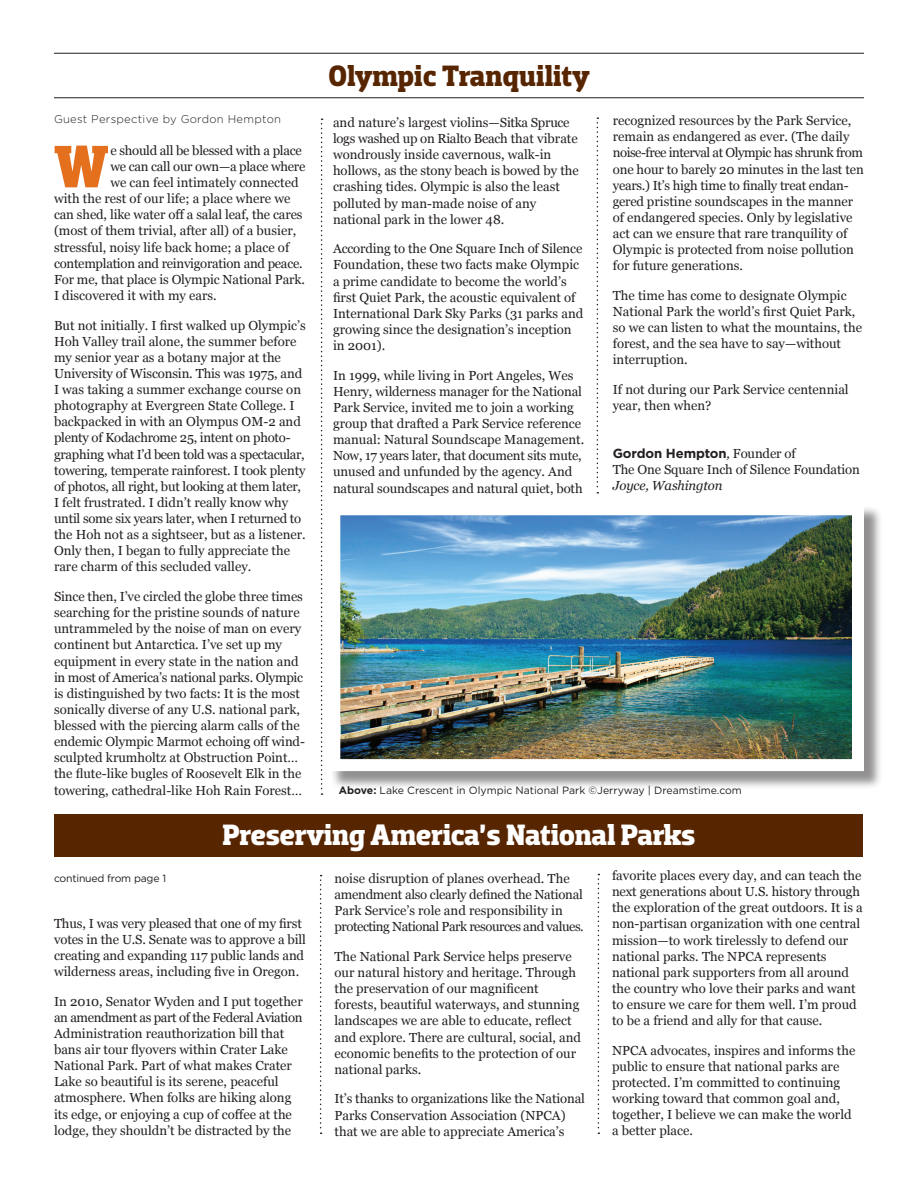
<style>
.page{position:relative;width:918px;height:1188px;background:#fff}
.page>*{position:absolute;margin:0;border:0;box-sizing:border-box;transform-origin:0 0}
.NEW_body_text{font:700 60.6px "Dobra Slab";color:#e4701e}
.NEW_Headline{font:700 30px "Dobra Slab";letter-spacing:-.015em;color:#fff}
.NEW_Headline-2{font:700 30px "Dobra Slab";color:#572500}
.NEW_body_text-2{font:13.2px/16.2px "Georgia";color:#231f20}
.NEW_body_text-3{font:13.2px/16.2px "Georgia";letter-spacing:-.02em;color:#231f20}
.NEW_Byline{font:300 11.25px "Gotham";letter-spacing:.025em;color:#231f20}
.NEW_Caption{font:10.5px "Gotham";color:#231f20}
.NEW_Sans_Sidebar_tex{font:10.5px "Gotham";letter-spacing:-.02em;color:#231f20}
.s1{font-family:"Gotham";font-weight:700}
.s2{font-style:italic}
.s3{font-weight:700}
</style>
<div class="page">
<div style="left:331px;top:506px;width:551px;height:284px;background:#231f20;opacity:.5"></div>
<img style="left:341px;top:516px;width:510px;height:242px">
<svg style="left:321px;top:118px;width:2px;height:677px"></svg>
<svg style="left:597px;top:117px;width:1px;height:377px"></svg>
<hr style="left:54px;top:53px;width:810px;height:1px;background:#231f20">
<hr style="left:54px;top:97px;width:810px;height:1px;background:#231f20">
<svg style="left:320px;top:875px;width:2px;height:259px"></svg>
<svg style="left:598px;top:874px;width:1px;height:260px"></svg>
<div style="left:55px;top:814px;width:808px;height:43px;background:#572500"></div>
<p class="NEW_Byline" style="left:54px;top:112px;width:229px">Guest Perspective by Gordon Hempton</p>
<p class="NEW_body_text" style="left:54px;top:131px;width:56px">W</p>
<p class="NEW_body_text-3" style="left:110px;top:142px;width:193px">e should all be blessed with a place</p>
<p class="NEW_body_text-3" style="left:110px;top:158px;width:196px">we can call our own—a place where</p>
<p class="NEW_body_text-2" style="left:110px;top:174px;width:190px">we can feel intimately connected</p>
<p class="NEW_body_text-2" style="left:54px;top:190px;width:238px">with the rest of our life; a place where we</p>
<p class="NEW_body_text-2" style="left:54px;top:206px;width:250px">can shed, like water off a salal leaf, the cares</p>
<p class="NEW_body_text-2" style="left:54px;top:222px;width:244px">(most of them trivial, after all) of a busier,</p>
<p class="NEW_body_text-2" style="left:54px;top:238px;width:237px">stressful, noisy life back home; a place of</p>
<p class="NEW_body_text-3" style="left:54px;top:254px;width:250px">contemplation and reinvigoration and peace.</p>
<p class="NEW_body_text-2" style="left:54px;top:271px;width:252px">For me, that place is Olympic National Park.</p>
<p class="NEW_body_text-2" style="left:54px;top:287px;width:164px">I discovered it with my ears.</p>
<p class="NEW_body_text-2" style="left:54px;top:316px;width:253px">But not initially. I first walked up Olympic’s Hoh Valley trail alone, the summer before my senior year as a botany major at the University of Wisconsin. This was 1975, and I was taking a summer exchange course on photography at Evergreen State College. I backpacked in with an Olympus OM-2 and plenty of Kodachrome 25, intent on photo&shy;graphing what I’d been told was a spectacular, towering, temperate rainforest. I took plenty of photos, all right, but looking at them later, I felt frustrated. I didn’t really know why until some six years later, when I returned to the Hoh not as a sightseer, but as a listener.<br>Only then, I began to fully appreciate the rare charm of this secluded valley.</p>
<p class="NEW_body_text-2" style="left:54px;top:588px;width:252px">Since then, I’ve circled the globe three times searching for the pristine sounds of nature untrammeled by the noise of man on every continent but Antarctica. I’ve set up my equipment in every state in the nation and in most of America’s national parks. Olympic is distinguished by two facts: It is the most sonically diverse of any U.S. national park, blessed with the piercing alarm calls of the endemic Olympic Marmot echoing off wind&shy;sculpted krumholtz at Obstruction Point… the flute-like bugles of Roosevelt Elk in the towering, cathedral-like Hoh Rain Forest…</p>
<p class="NEW_Headline-2" style="left:328px;top:58px;width:263px">Olympic Tranquility</p>
<p class="NEW_body_text-2" style="left:333px;top:114px;width:247px">and nature’s largest violins—Sitka Spruce logs washed up on Rialto Beach that vibrate wondrously inside cavernous, walk-in hollows, as the stony beach is bowed by the crashing tides. Olympic is also the least polluted by man-made noise of any national park in the lower 48.</p>
<p class="NEW_body_text-2" style="left:333px;top:240px;width:252px">According to the One Square Inch of Silence Foundation, these two facts make Olympic a prime candidate to become the world’s first Quiet Park, the acoustic equivalent of International Dark Sky Parks (31 parks and growing since the designation’s inception in 2001).</p>
<p class="NEW_body_text-2" style="left:333px;top:366px;width:253px">In 1999, while living in Port Angeles, Wes Henry, wilderness manager for the National Park Service, invited me to join a working group that drafted a Park Service reference manual: Natural Soundscape Management.<br>Now, 17 years later, that document sits mute, unused and unfunded by the agency. And natural soundscapes and natural quiet, both</p>
<p class="NEW_body_text-2" style="left:613px;top:112px;width:252px">recognized resources by the Park Service, remain as endangered as ever. (The daily noise-free interval at Olympic has shrunk from one hour to barely 20 minutes in the last ten years.) It’s high time to finally treat endan&shy;gered pristine soundscapes in the manner of endangered species. Only by legislative act can we ensure that rare tranquility of Olympic is protected from noise pollution for future generations.</p>
<p class="NEW_body_text-2" style="left:613px;top:287px;width:251px">The time has come to designate Olympic National Park the world’s first Quiet Park, so we can listen to what the mountains, the forest, and the sea have to say—without interruption.</p>
<p class="NEW_body_text-2" style="left:613px;top:381px;width:237px">If not during our Park Service centennial year, then when?</p>
<p class="NEW_body_text-2" style="left:613px;top:445px;width:249px"><span class="s1">Gordon Hempton</span><span class="s2">,</span> Founder of<br>The One Square Inch of Silence Foundation<br><span class="s2">Joyce, Washington</span></p>
<p class="NEW_Caption" style="left:339px;top:784px;width:405px"><span class="s3">Above:</span> Lake Crescent in Olympic National Park ©Jerryway | Dreamstime.com</p>
<p class="NEW_Headline" style="left:222px;top:817px;width:475px">Preserving America’s National Parks</p>
<p class="NEW_Sans_Sidebar_tex" style="left:54px;top:872px;width:114px">continued from page 1</p>
<p class="NEW_body_text-2" style="left:54px;top:914px;width:253px">Thus, I was very pleased that one of my first votes in the U.S. Senate was to approve a bill creating and expanding 117 public lands and wilderness areas, including five in Oregon.</p>
<p class="NEW_body_text-2" style="left:54px;top:992px;width:250px">In 2010, Senator Wyden and I put together an amendment as part of the Federal Aviation Administration reauthorization bill that bans air tour flyovers within Crater Lake National Park. Part of what makes Crater Lake so beautiful is its serene, peaceful atmosphere. When folks are hiking along its edge, or enjoying a cup of coffee at the lodge, they shouldn’t be distracted by the</p>
<p class="NEW_body_text-3" style="left:334px;top:870px;width:251px">noise disruption of planes overhead. The amendment also clearly defined the National Park Service’s role and responsibility in protecting National Park resources and values.</p>
<p class="NEW_body_text-2" style="left:334px;top:948px;width:248px">The National Park Service helps preserve our natural history and heritage. Through the preservation of our magnificent forests, beautiful waterways, and stunning landscapes we are able to educate, reflect and explore. There are cultural, social, and economic benefits to the protection of our national parks.</p>
<p class="NEW_body_text-2" style="left:334px;top:1090px;width:252px">It’s thanks to organizations like the National<br>Parks Conservation Association (NPCA) that we are able to appreciate America’s</p>
<p class="NEW_body_text-2" style="left:612px;top:867px;width:252px">favorite places every day, and can teach the next generations about U.S. history through the exploration of the great outdoors. It is a non-partisan organization with one central mission—to work tirelessly to defend our national parks. The NPCA represents national park supporters from all around the country who love their parks and want to ensure we care for them well. I’m proud to be a friend and ally for that cause.</p>
<p class="NEW_body_text-2" style="left:612px;top:1042px;width:245px">NPCA advocates, inspires and informs the public to ensure that national parks are protected. I’m committed to continuing working toward that common goal and, together, I believe we can make the world a better place.</p>
</div>
